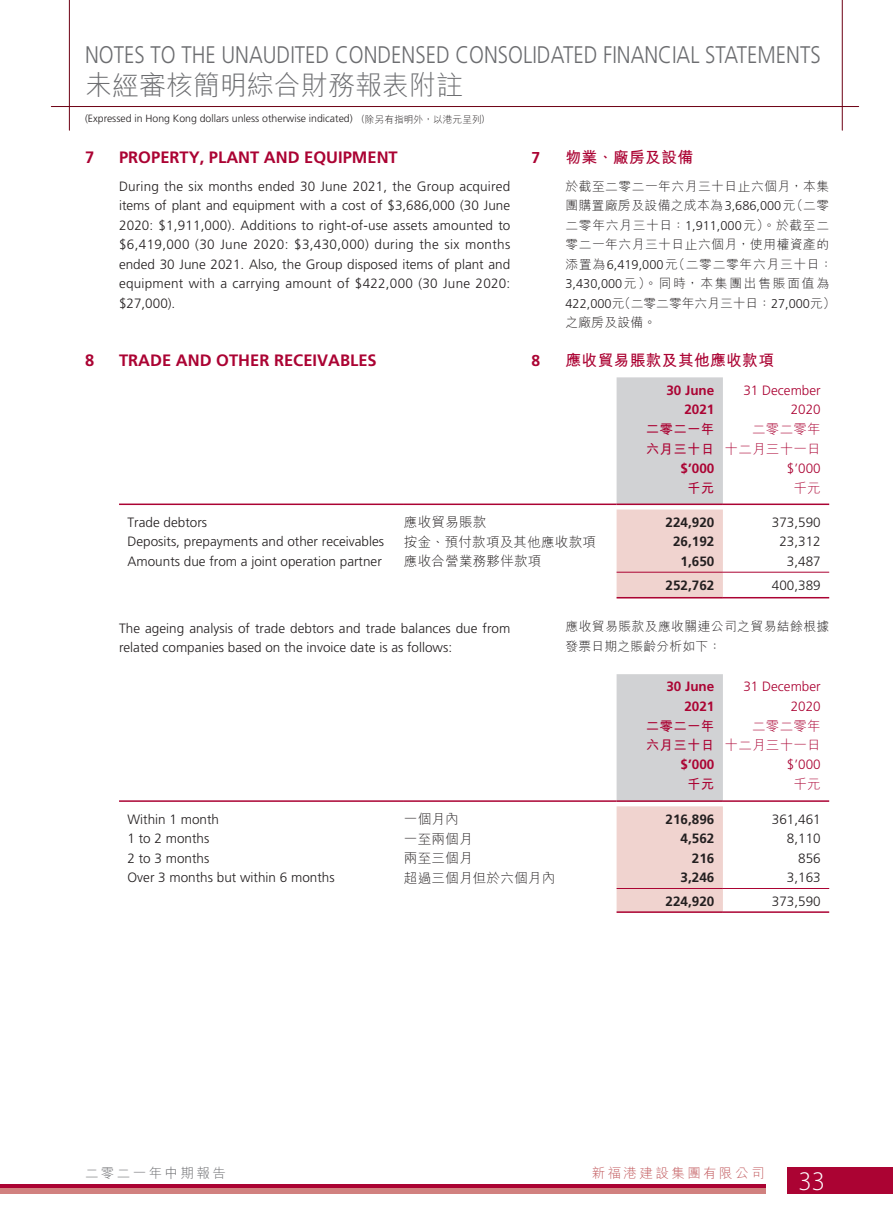
<style>
.page{position:relative;width:893px;height:1212px;background:#fff}
.page>*{position:absolute;margin:0;border:0;box-sizing:border-box;transform-origin:0 0}
.t1{font:300 27px "M Hei HK";color:#6c6d70}
.t2{font:300 27px "Myriad Pro";color:#fff}
.t3{font:300 24px "Frutiger LT Std";color:#6c6d70;scale:.86 1}
._01_H1_E{font:700 16.5px "Frutiger LT Std";color:#ab0333}
._001_H1_C{font:700 15.75px "M Hei HK";letter-spacing:.02em;color:#ab0333}
._001_H1_C-2{font:700 15.75px "Frutiger LT Std";color:#ab0333}
._00_txt_E{font:300 13.5px/19.5px "Frutiger LT Std";color:#231f20;text-align:justify}
._50_Table_txt{font:300 13.5px "Frutiger LT Std";color:#231f20}
._50_Table_txt-2{font:300 13.5px "M Hei HK";letter-spacing:.02em;color:#231f20}
._50_Table_txt-3{font:700 13.5px "Frutiger LT Std";color:#231f20}
._50_Table_txt-4{font:300 13.5px "Frutiger LT Std";color:#ab0333}
._50_Table_txt-5{font:700 13.5px "Frutiger LT Std";color:#ab0333}
._50_Table_txt-6{font:300 13.5px "M Hei HK";letter-spacing:.02em;color:#ab0333}
._50_Table_txt-7{font:700 13.5px "M Hei HK";letter-spacing:.02em;color:#ab0333}
.t4{font:300 13.5px "M Hei HK";letter-spacing:.18em;color:#c1585c}
.t5{font:300 13.5px "M Hei HK";letter-spacing:.18em;color:#6c6d70}
._000_txt_C{font:300 12.75px/19.5px "M Hei HK";letter-spacing:.04em;color:#231f20}
.t6{font:300 10.5px "Frutiger LT Std";color:#231f20}
.s1{font-family:"Myriad Pro"}
.s2{font-family:"M Hei HK";font-size:9.75px}
.s3{font-family:"Frutiger LT Std"}
</style>
<div class="page">
<div style="left:787px;top:1167px;width:106px;height:27px;background:#ab0333"></div>
<div style="left:0;top:1184px;width:765px;height:5px;background:#ab0333"></div>
<div style="left:0;top:1189px;width:765px;height:5px;background:#d1817f"></div>
<hr style="left:69px;top:0;width:1px;height:130px;background:#6d0014">
<hr style="left:842px;top:0;width:1px;height:130px;background:#6d0014">
<hr style="left:51px;top:106px;width:808px;height:1px;background:#6d0014">
<svg style="left:617px;top:377px;width:106px;height:220px;background:#ded3d2"></svg>
<hr style="left:119px;top:503px;width:285px;height:2px;background:#ab0333">
<hr style="left:404px;top:503px;width:213px;height:2px;background:#ab0333">
<hr style="left:617px;top:503px;width:106px;height:2px;background:#ab0333">
<hr style="left:723px;top:503px;width:106px;height:2px;background:#ab0333">
<hr style="left:617px;top:572px;width:106px;height:1px;background:#ab0333">
<hr style="left:723px;top:572px;width:106px;height:1px;background:#ab0333">
<hr style="left:617px;top:597px;width:106px;height:1px;background:#ab0333">
<hr style="left:723px;top:597px;width:106px;height:1px;background:#ab0333">
<svg style="left:617px;top:674px;width:106px;height:237px;background:#dfd3d2"></svg>
<hr style="left:119px;top:800px;width:285px;height:2px;background:#ab0333">
<hr style="left:404px;top:800px;width:213px;height:2px;background:#ab0333">
<hr style="left:617px;top:800px;width:106px;height:2px;background:#ab0333">
<hr style="left:723px;top:800px;width:106px;height:2px;background:#ab0333">
<hr style="left:617px;top:888px;width:106px;height:1px;background:#ab0333">
<hr style="left:723px;top:888px;width:106px;height:1px;background:#ab0333">
<hr style="left:617px;top:911px;width:106px;height:2px;background:#ab0333">
<hr style="left:723px;top:911px;width:106px;height:2px;background:#ab0333">
<h2 class="t3" style="left:85px;top:41px;width:857px">NOTES TO THE UNAUDITED CONDENSED CONSOLIDATED FINANCIAL STATEMENTS</h2>
<h1 class="t1" style="left:85px;top:72px;width:379px">未經審核簡明綜合財務報表附註</h1>
<p class="t6" style="left:85px;top:113px;width:401px">(Expressed in Hong Kong dollars unless otherwise indicated) <span class="s1">(</span><span class="s2">除另有指明外，以港元呈列</span><span class="s1">)</span></p>
<p class="_01_H1_E" style="left:85px;top:147px;width:11px">7</p>
<p class="_01_H1_E" style="left:119px;top:147px;width:280px">PROPERTY, PLANT AND EQUIPMENT</p>
<p class="_00_txt_E" style="left:119px;top:176px;width:393px">During the six months ended 30 June 2021, the Group acquired items of plant and equipment with a cost of $3,686,000 (30 June 2020: $1,911,000). Additions to right-of-use assets amounted to $6,419,000 (30 June 2020: $3,430,000) during the six months ended 30 June 2021. Also, the Group disposed items of plant and equipment with a carrying amount of $422,000 (30 June 2020: $27,000).</p>
<p class="_01_H1_E" style="left:85px;top:351px;width:11px">8</p>
<p class="_01_H1_E" style="left:119px;top:351px;width:259px">TRADE AND OTHER RECEIVABLES</p>
<p class="_001_H1_C-2" style="left:531px;top:148px;width:10px">7</p>
<p class="_001_H1_C" style="left:566px;top:146px;width:129px">物業、廠房及設備</p>
<p class="_000_txt_C" style="left:565px;top:176px;width:271px">於截至二零二一年六月三十日止六個月，本集團購置廠房及設備之成本為<span class="s3">3,686,000</span>元（二零二零年六月三十日：<span class="s3">1,911,000</span>元）。於截至二零二一年六月三十日止六個月，使用權資產的添置為<span class="s3">6,419,000</span>元（二零二零年六月三十日：<br><span class="s3">3,430,000</span>元）。同時，本集團出售賬面值為<br><span class="s3">422,000</span>元（二零二零年六月三十日：<span class="s3">27,000</span>元）之廠房及設備。</p>
<p class="_001_H1_C-2" style="left:531px;top:352px;width:10px">8</p>
<p class="_001_H1_C" style="left:566px;top:349px;width:210px">應收貿易賬款及其他應收款項</p>
<p class="_50_Table_txt-5" style="left:666px;top:382px;width:50px">30 June</p>
<p class="_50_Table_txt-5" style="left:684px;top:401px;width:32px">2021</p>
<p class="_50_Table_txt-7" style="left:646px;top:419px;width:70px">二零二一年</p>
<p class="_50_Table_txt-7" style="left:646px;top:439px;width:70px">六月三十日</p>
<p class="_50_Table_txt-4" style="left:743px;top:382px;width:79px">31 December</p>
<p class="_50_Table_txt-4" style="left:791px;top:402px;width:32px">2020</p>
<p class="_50_Table_txt-6" style="left:752px;top:422px;width:70px">二零二零年</p>
<p class="_50_Table_txt-6" style="left:724px;top:442px;width:98px">十二月三十一日</p>
<p class="_50_Table_txt-5" style="left:681px;top:460px;width:35px">$’000</p>
<p class="_50_Table_txt-4" style="left:787px;top:460px;width:35px">$’000</p>
<p class="_50_Table_txt-7" style="left:687px;top:478px;width:29px">千元</p>
<p class="_50_Table_txt-6" style="left:793px;top:481px;width:29px">千元</p>
<p class="_50_Table_txt" style="left:128px;top:514px;width:81px">Trade debtors</p>
<p class="_50_Table_txt-2" style="left:404px;top:515px;width:84px">應收貿易賬款</p>
<p class="_50_Table_txt-3" style="left:666px;top:514px;width:50px">224,920</p>
<p class="_50_Table_txt" style="left:772px;top:514px;width:50px">373,590</p>
<p class="_50_Table_txt" style="left:128px;top:534px;width:258px">Deposits, prepayments and other receivables</p>
<p class="_50_Table_txt-2" style="left:404px;top:535px;width:193px">按金、預付款項及其他應收款項</p>
<p class="_50_Table_txt-3" style="left:673px;top:534px;width:43px">26,192</p>
<p class="_50_Table_txt" style="left:779px;top:534px;width:43px">23,312</p>
<p class="_50_Table_txt" style="left:128px;top:553px;width:256px">Amounts due from a joint operation partner</p>
<p class="_50_Table_txt-2" style="left:404px;top:554px;width:139px">應收合營業務夥伴款項</p>
<p class="_50_Table_txt-3" style="left:681px;top:553px;width:35px">1,650</p>
<p class="_50_Table_txt" style="left:787px;top:553px;width:35px">3,487</p>
<p class="_50_Table_txt-3" style="left:666px;top:577px;width:50px">252,762</p>
<p class="_50_Table_txt" style="left:772px;top:577px;width:50px">400,389</p>
<p class="_00_txt_E" style="left:119px;top:619px;width:393px">The ageing analysis of trade debtors and trade balances due from related companies based on the invoice date is as follows:</p>
<p class="_50_Table_txt-5" style="left:666px;top:679px;width:50px">30 June</p>
<p class="_50_Table_txt-5" style="left:684px;top:698px;width:32px">2021</p>
<p class="_000_txt_C" style="left:565px;top:617px;width:265px">應收貿易賬款及應收關連公司之貿易結餘根據發票日期之賬齡分析如下：</p>
<p class="_50_Table_txt-4" style="left:743px;top:679px;width:79px">31 December</p>
<p class="_50_Table_txt-4" style="left:791px;top:698px;width:32px">2020</p>
<p class="_50_Table_txt-7" style="left:646px;top:716px;width:70px">二零二一年</p>
<p class="_50_Table_txt-7" style="left:646px;top:736px;width:70px">六月三十日</p>
<p class="_50_Table_txt-6" style="left:752px;top:719px;width:70px">二零二零年</p>
<p class="_50_Table_txt-6" style="left:724px;top:739px;width:98px">十二月三十一日</p>
<p class="_50_Table_txt-5" style="left:681px;top:757px;width:35px">$’000</p>
<p class="_50_Table_txt-4" style="left:787px;top:757px;width:35px">$’000</p>
<p class="_50_Table_txt-7" style="left:687px;top:775px;width:29px">千元</p>
<p class="_50_Table_txt-6" style="left:793px;top:778px;width:29px">千元</p>
<p class="_50_Table_txt" style="left:128px;top:811px;width:93px">Within 1 month</p>
<p class="_50_Table_txt-2" style="left:404px;top:812px;width:56px">一個月內</p>
<p class="_50_Table_txt-3" style="left:666px;top:811px;width:50px">216,896</p>
<p class="_50_Table_txt" style="left:772px;top:811px;width:50px">361,461</p>
<p class="_50_Table_txt" style="left:128px;top:831px;width:83px">1 to 2 months</p>
<p class="_50_Table_txt-2" style="left:404px;top:832px;width:70px">一至兩個月</p>
<p class="_50_Table_txt-3" style="left:681px;top:830px;width:35px">4,562</p>
<p class="_50_Table_txt" style="left:787px;top:831px;width:35px">8,110</p>
<p class="_50_Table_txt" style="left:128px;top:850px;width:83px">2 to 3 months</p>
<p class="_50_Table_txt-2" style="left:404px;top:851px;width:70px">兩至三個月</p>
<p class="_50_Table_txt-3" style="left:692px;top:850px;width:24px">216</p>
<p class="_50_Table_txt" style="left:798px;top:850px;width:24px">856</p>
<p class="_50_Table_txt" style="left:128px;top:870px;width:209px">Over 3 months but within 6 months</p>
<p class="_50_Table_txt-2" style="left:404px;top:871px;width:153px">超過三個月但於六個月內</p>
<p class="_50_Table_txt-3" style="left:681px;top:869px;width:35px">3,246</p>
<p class="_50_Table_txt" style="left:787px;top:870px;width:35px">3,163</p>
<p class="_50_Table_txt-3" style="left:666px;top:893px;width:50px">224,920</p>
<p class="_50_Table_txt" style="left:772px;top:894px;width:50px">373,590</p>
<p class="t5" style="left:85px;top:1166px;width:142px">二零二一年中期報告</p>
<p class="t4" style="left:592px;top:1166px;width:174px">新福港建設集團有限公司</p>
<h1 class="t2" style="left:799px;top:1164px;width:28px">33</h1>
</div>
